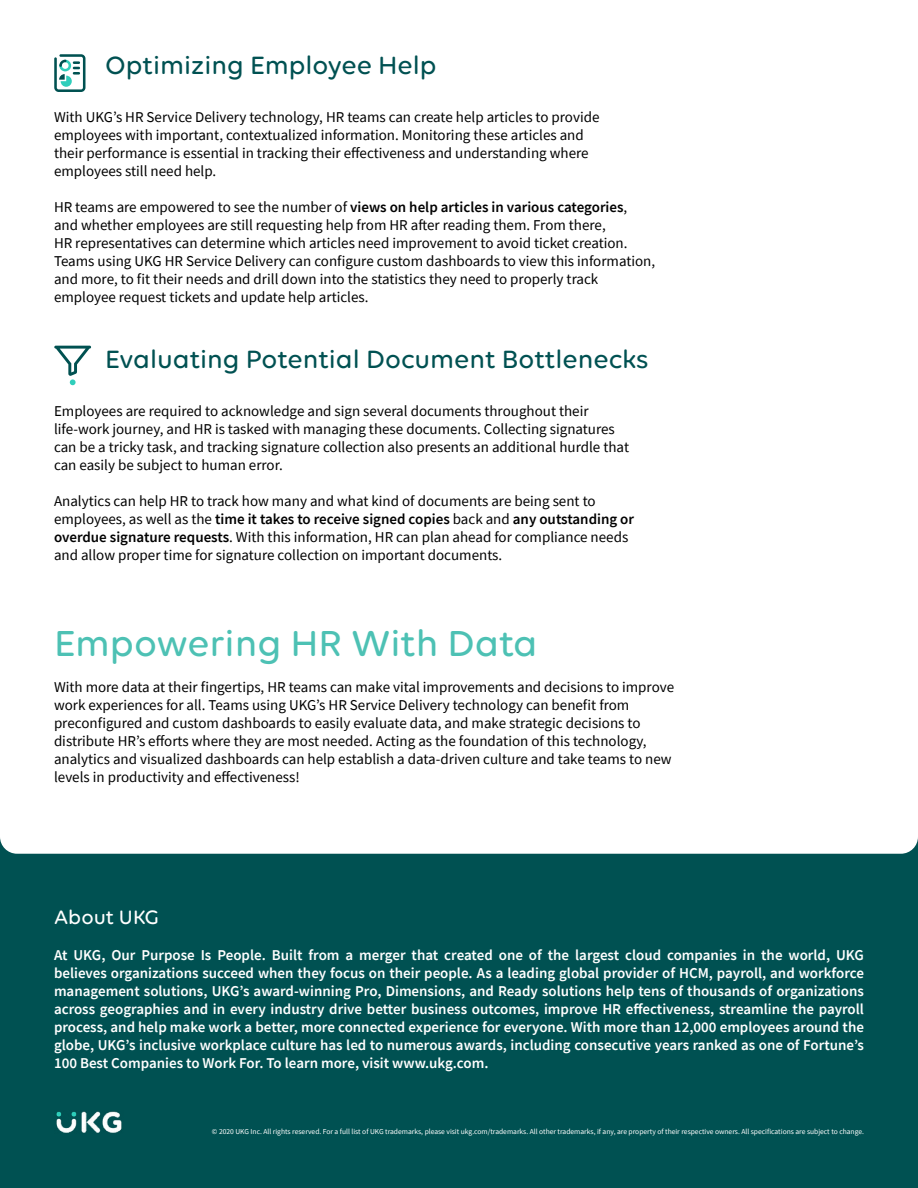
<style>
.page{position:relative;width:918px;height:1188px;background:#005152}
.page>*{position:absolute;margin:0;border:0;box-sizing:border-box;transform-origin:0 0}
.t1{font:500 39px "Volte Rounded";color:#4dc1b4}
.t2{font:500 27px "Volte Rounded";color:#005152}
.t3{font:500 21px "Volte Rounded";color:#fff}
.t4{font:15px/18px "Source Sans Pro";color:#000}
.t5{font:600 15px/18px "Source Sans Pro";color:#fff;text-align:justify}
.t6{font:7.5px "Source Sans Pro";color:#fff}
.s1{font-weight:600}
</style>
<div class="page">
<div style="left:0;top:0;width:918px;height:854px;background:#fff"></div>
<img style="left:56px;top:1111px;width:66px;height:22px">
<svg style="left:54px;top:54px;width:32px;height:38px"></svg>
<svg style="left:54px;top:346px;width:37px;height:39px"></svg>
<h2 class="t2" style="left:105px;top:50px;width:333px">Optimizing Employee Help</h2>
<p class="t4" style="left:54px;top:108px;width:547px">With UKG’s HR Service Delivery technology, HR teams can create help articles to provide employees with important, contextualized information. Monitoring these articles and their performance is essential in tracking their effectiveness and understanding where employees still need help.</p>
<p class="t4" style="left:54px;top:198px;width:603px">HR teams are empowered to see the number of <span class="s1">views on help articles in various categories</span>,<br>and whether employees are still requesting help from HR after reading them. From there,<br>HR representatives can determine which articles need improvement to avoid ticket creation.<br>Teams using UKG HR Service Delivery can configure custom dashboards to view this information, and more, to fit their needs and drill down into the statistics they need to properly track employee request tickets and update help articles.</p>
<h2 class="t2" style="left:105px;top:344px;width:545px">Evaluating Potential Document Bottlenecks</h2>
<p class="t4" style="left:54px;top:402px;width:577px">Employees are required to acknowledge and sign several documents throughout their life-work journey, and HR is tasked with managing these documents. Collecting signatures can be a tricky task, and tracking signature collection also presents an additional hurdle that can easily be subject to human error.</p>
<p class="t4" style="left:54px;top:492px;width:582px">Analytics can help HR to track how many and what kind of documents are being sent to employees, as well as the <span class="s1">time it takes to receive signed copies</span> back and <span class="s1">any outstanding or overdue signature requests</span>. With this information, HR can plan ahead for compliance needs and allow proper time for signature collection on important documents.</p>
<h1 class="t1" style="left:54px;top:621px;width:485px">Empowering HR With Data</h1>
<p class="t4" style="left:54px;top:678px;width:622px">With more data at their fingertips, HR teams can make vital improvements and decisions to improve work experiences for all. Teams using UKG’s HR Service Delivery technology can benefit from preconfigured and custom dashboards to easily evaluate data, and make strategic decisions to distribute HR’s efforts where they are most needed. Acting as the foundation of this technology, analytics and visualized dashboards can help establish a data-driven culture and take teams to new levels in productivity and effectiveness!</p>
<h3 class="t3" style="left:54px;top:904px;width:106px">About UKG</h3>
<p class="t5" style="left:54px;top:945px;width:812px">At UKG, Our Purpose Is People. Built from a merger that created one of the largest cloud companies in the world, UKG believes organizations succeed when they focus on their people. As a leading global provider of HCM, payroll, and workforce management solutions, UKG’s award-winning Pro, Dimensions, and Ready solutions help tens of thousands of organizations across geographies and in every industry drive better business outcomes, improve HR effectiveness, streamline the payroll process, and help make work a better, more connected experience for everyone. With more than 12,000 employees around the globe, UKG’s inclusive workplace culture has led to numerous awards, including consecutive years ranked as one of Fortune’s 100 Best Companies to Work For. To learn more, visit www.ukg.com.</p>
<p class="t6" style="left:212px;top:1127px;width:654px">© 2020 UKG Inc. All rights reserved. For a full list of UKG trademarks, please visit ukg.com/trademarks. All other trademarks, if any, are property of their respective owners. All specifications are subject to change.</p>
</div>
